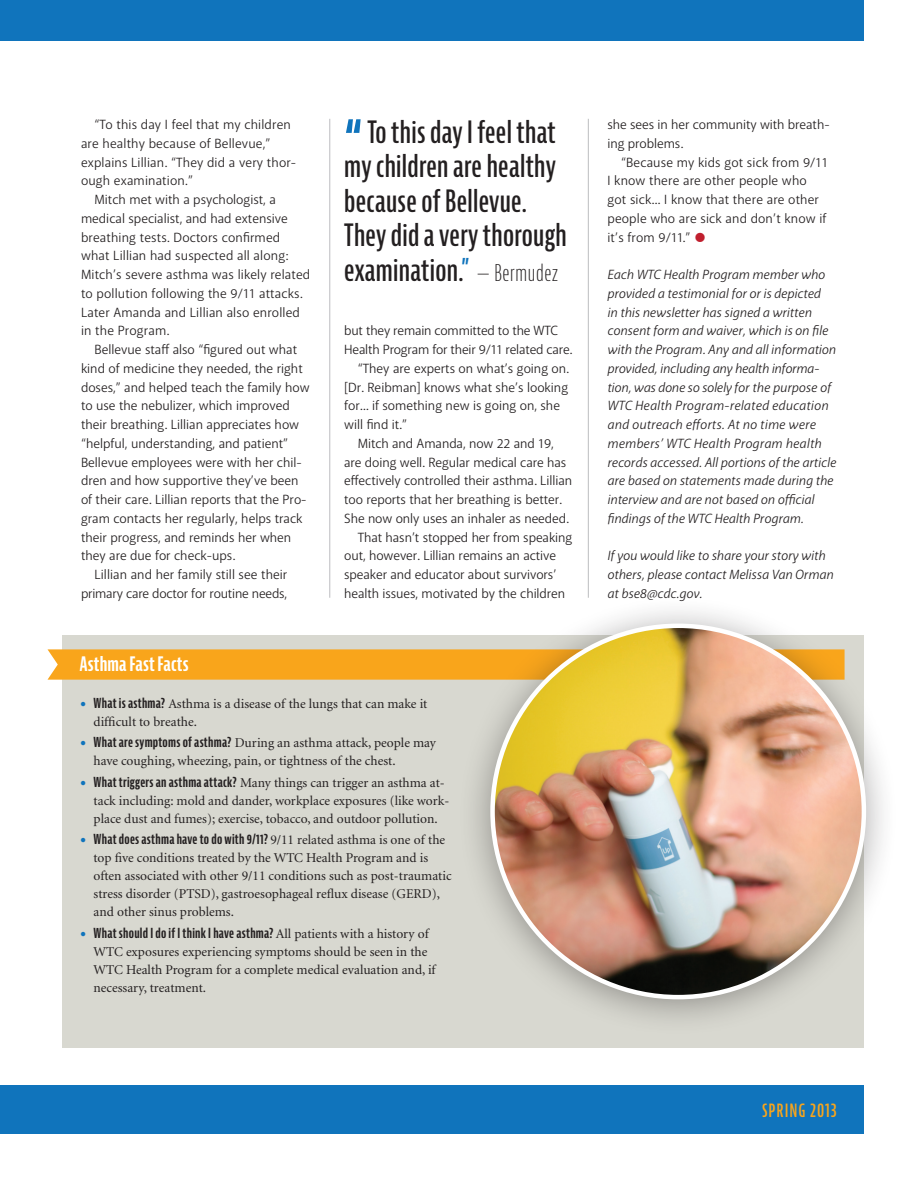
<style>
.page{position:relative;width:918px;height:1188px;background:#fff}
.page>*{position:absolute;margin:0;border:0;box-sizing:border-box;transform-origin:0 0}
.t1{font:600 extra-condensed 30px/34.5px "Bernina Sans";letter-spacing:.01em;color:#231f20}
.t2{font:700 extra-condensed 19.5px "Bernina Sans";letter-spacing:.01em;color:#fff}
.t3{font:600 extra-condensed 19.5px "Bernina Sans";letter-spacing:.05em;color:#f9a51b}
.wtc_body_indent{font:13.5px/18.8px "Akagi";color:#231f20}
.t4{font:13.5px/18px "Minion";color:#231f20}
.wtc_body_italics{font:italic 13.5px/18.8px "Akagi";color:#231f20}
.s1{font-weight:700;font-size:60px;color:#1074bc}
.s2{color:#1074bc}
.s3{font-weight:300;font-size:22.5px}
.s4{font-size:21px;color:#1074bc}
.s5{font-family:"Bernina Sans";font-weight:700;font-stretch:extra-condensed}
</style>
<div class="page">
<div style="left:0;top:0;width:864px;height:40px;background:#1074bc"></div>
<div style="left:63px;top:635px;width:801px;height:413px;background:#d8d8d0"></div>
<div style="left:0;top:1085px;width:864px;height:48px;background:#1074bc"></div>
<hr style="left:329px;top:119px;width:1px;height:479px;background:#bcbdc0">
<hr style="left:588px;top:119px;width:1px;height:479px;background:#bcbdc0">
<svg style="left:48px;top:649px;width:409px;height:31px;background:#f8a721"></svg>
<div style="left:457px;top:595px;width:442px;height:442px;background:#231f20;opacity:.4"></div>
<img style="left:493px;top:626px;width:369px;height:371px">
<p class="wtc_body_indent" style="left:81px;top:115px;width:217px;text-indent:14px">“To this day I feel that my children are healthy because of Bellevue,” explains Lillian. “They did a very thor&shy;ough examination.”</p>
<p class="wtc_body_indent" style="left:81px;top:190px;width:231px;text-indent:14px">Mitch met with a psychologist, a medical specialist, and had extensive breathing tests. Doctors confirmed what Lillian had suspected all along:<br>Mitch’s severe asthma was likely related to pollution following the 9/11 attacks.<br>Later Amanda and Lillian also enrolled in the Program.</p>
<p class="wtc_body_indent" style="left:81px;top:340px;width:230px;text-indent:14px">Bellevue staff also “figured out what kind of medicine they needed, the right doses,” and helped teach the family how to use the nebulizer, which improved their breathing. Lillian appreciates how “helpful, understanding, and patient” Bellevue employees were with her chil&shy;dren and how supportive they’ve been of their care. Lillian reports that the Pro&shy;gram contacts her regularly, helps track their progress, and reminds her when they are due for check-ups.</p>
<p class="wtc_body_indent" style="left:81px;top:565px;width:208px;text-align:right">Lillian and her family still see their primary care doctor for routine needs,</p>
<p class="t2" style="left:80px;top:653px;width:110px">Asthma Fast Facts</p>
<p class="t1" style="left:344px;top:116px;width:224px"><span class="s1">“</span>To this day I feel that my children are healthy because of Bellevue.<br>They did a very thorough examination.<span class="s2">”</span> <span class="s3">— Bermudez</span></p>
<p class="wtc_body_indent" style="left:344px;top:321px;width:230px">but they remain committed to the WTC<br>Health Program for their 9/11 related care.</p>
<p class="wtc_body_indent" style="left:344px;top:359px;width:226px;text-indent:14px">“They are experts on what’s going on. [Dr. Reibman] knows what she’s looking for... if something new is going on, she will find it.”</p>
<p class="wtc_body_indent" style="left:344px;top:434px;width:229px;text-indent:14px">Mitch and Amanda, now 22 and 19, are doing well. Regular medical care has effectively controlled their asthma. Lillian too reports that her breathing is better.<br>She now only uses an inhaler as needed.</p>
<p class="wtc_body_indent" style="left:344px;top:527px;width:230px;text-indent:14px">That hasn’t stopped her from speaking out, however. Lillian remains an active speaker and educator about survivors’ health issues, motivated by the children</p>
<p class="t4" style="left:94px;top:695px;width:335px;text-indent:-14px"><span class="s4">•</span> <span class="s5">What is asthma?</span> Asthma is a disease of the lungs that can make it difficult to breathe.</p>
<p class="t4" style="left:94px;top:735px;width:344px;text-indent:-14px"><span class="s4">•</span> <span class="s5">What are symptoms of asthma?</span> During an asthma attack, people may have coughing, wheezing, pain, or tightness of the chest.</p>
<p class="t4" style="left:94px;top:774px;width:357px;text-indent:-14px"><span class="s4">•</span> <span class="s5">What triggers an asthma attack?</span> Many things can trigger an asthma at&shy;tack including: mold and dander, workplace exposures (like work&shy;place dust and fumes); exercise, tobacco, and outdoor pollution.</p>
<p class="t4" style="left:94px;top:832px;width:360px;text-indent:-14px"><span class="s4">•</span> <span class="s5">What does asthma have to do with 9/11?</span> 9/11 related asthma is one of the top five conditions treated by the WTC Health Program and is often associated with other 9/11 conditions such as post-traumatic stress disorder (PTSD), gastroesophageal reflux disease (GERD), and other sinus problems.</p>
<p class="t4" style="left:94px;top:925px;width:344px;text-indent:-14px"><span class="s4">•</span> <span class="s5">What should I do if I think I have asthma?</span> All patients with a history of WTC exposures experiencing symptoms should be seen in the WTC Health Program for a complete medical evaluation and, if necessary, treatment.</p>
<p class="wtc_body_indent" style="left:608px;top:115px;width:224px">she sees in her community with breath&shy;ing problems.</p>
<p class="wtc_body_indent" style="left:608px;top:152px;width:222px;text-indent:14px">“Because my kids got sick from 9/11<br>I know there are other people who got sick... I know that there are other people who are sick and don’t know if it’s from 9/11.”</p>
<p class="wtc_body_italics" style="left:608px;top:265px;width:230px">Each WTC Health Program member who provided a testimonial for or is depicted<br>in this newsletter has signed a written consent form and waiver, which is on file with the Program. Any and all information provided, including any health informa&shy;tion, was done so solely for the purpose of WTC Health Program-related education and outreach efforts. At no time were members’ WTC Health Program health records accessed. All portions of the article are based on statements made during the interview and are not based on official findings of the WTC Health Program.</p>
<p class="wtc_body_italics" style="left:608px;top:546px;width:228px">If you would like to share your story with others, please contact Melissa Van Orman at bse8@cdc.gov.</p>
<p class="t3" style="left:762px;top:1099px;width:76px">SPRING 2013</p>
</div>
